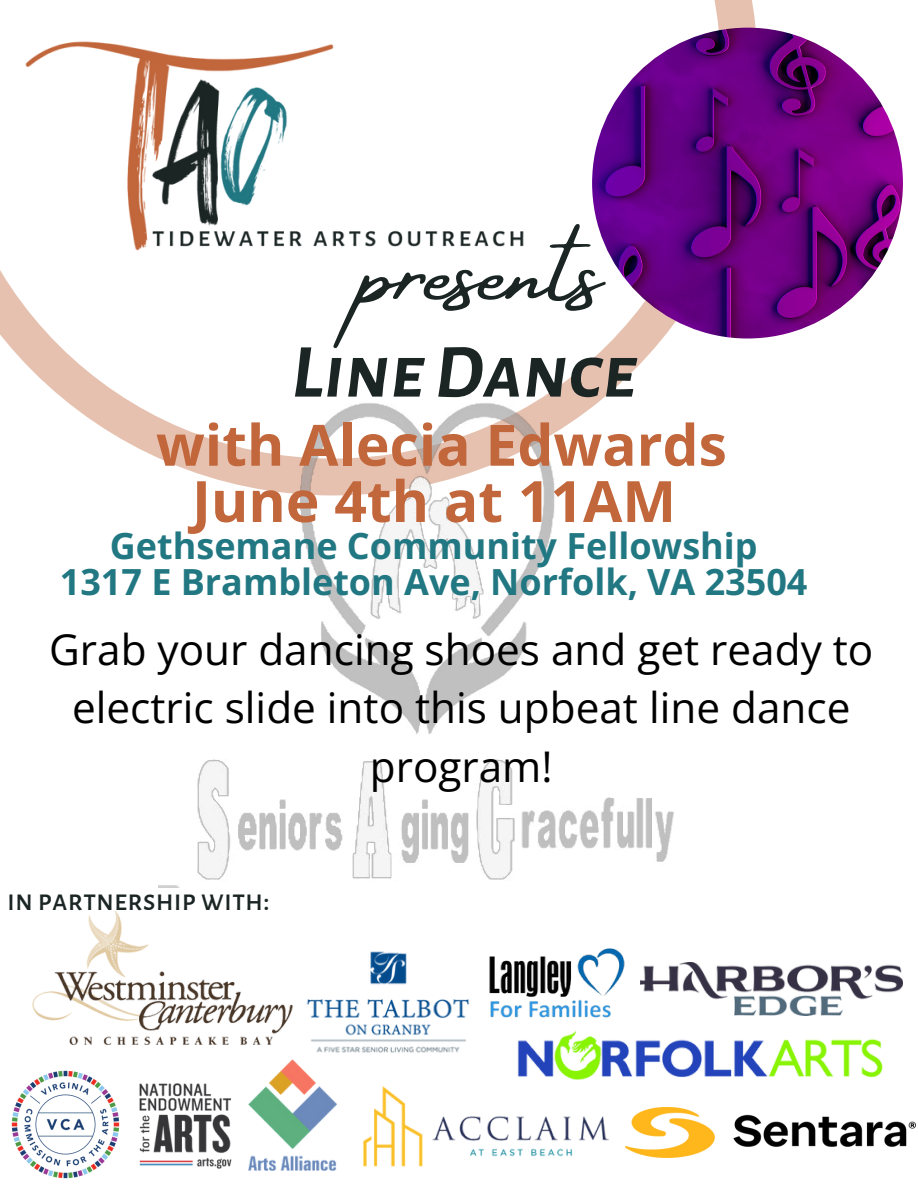
<style>
.page{position:relative;width:918px;height:1188px;background:#fff}
.page>*{position:absolute;margin:0;border:0;box-sizing:border-box;transform-origin:0 0}
.t1{font:108px "Amsterdam Four";color:#1b2524}
.t2{font:italic 700 76.5px "Alegreya Sans SC";color:#1b2524}
.t3{font:700 57px/56.2px "Open Sans";color:#c2663b;text-align:center}
.t4{font:42.3px/58.5px "Open Sans";color:#000;text-align:center}
.t5{font:700 36px/36px "Open Sans";color:#217782;text-align:center}
.t6{font:500 30px "Alegreya Sans SC";color:#1b2524}
</style>
<div class="page">
<img style="left:139px;top:1083px;width:79px;height:86px">
<img style="left:641px;top:963px;width:262px;height:52px">
<img style="left:517px;top:1032px;width:366px;height:48px">
<img style="left:331px;top:951px;width:139px;height:102px">
<img style="left:218px;top:1046px;width:132px;height:125px">
<img style="left:363px;top:1086px;width:246px;height:81px">
<img style="left:11px;top:1070px;width:109px;height:109px">
<svg style="left:0;top:0;width:757px;height:458px"></svg>
<img style="left:625px;top:1107px;width:290px;height:51px">
<img style="left:32px;top:910px;width:299px;height:156px">
<img style="left:11px;top:30px;width:519px;height:230px">
<img style="left:592px;top:28px;width:311px;height:311px;border-radius:50%">
<img style="left:489px;top:948px;width:136px;height:70px">
<img style="left:158px;top:396px;width:522px;height:492px">
<p class="t1" style="left:361px;top:211px;width:243px">presents</p>
<p class="t2" style="left:291px;top:335px;width:347px">LineDance</p>
<p class="t3" style="left:156px;top:415px;width:572px">with Alecia Edwards<br>June 4th at 11AM</p>
<p class="t5" style="left:60px;top:527px;width:749px">Gethsemane Community Fellowship<br>1317 E Brambleton Ave, Norfolk, VA 23504</p>
<p class="t4" style="left:49px;top:619px;width:826px">Grab your dancing shoes and get ready to electric slide into this upbeat line dance program!</p>
<p class="t6" style="left:7px;top:886px;width:265px">in partnership with:</p>
</div>
